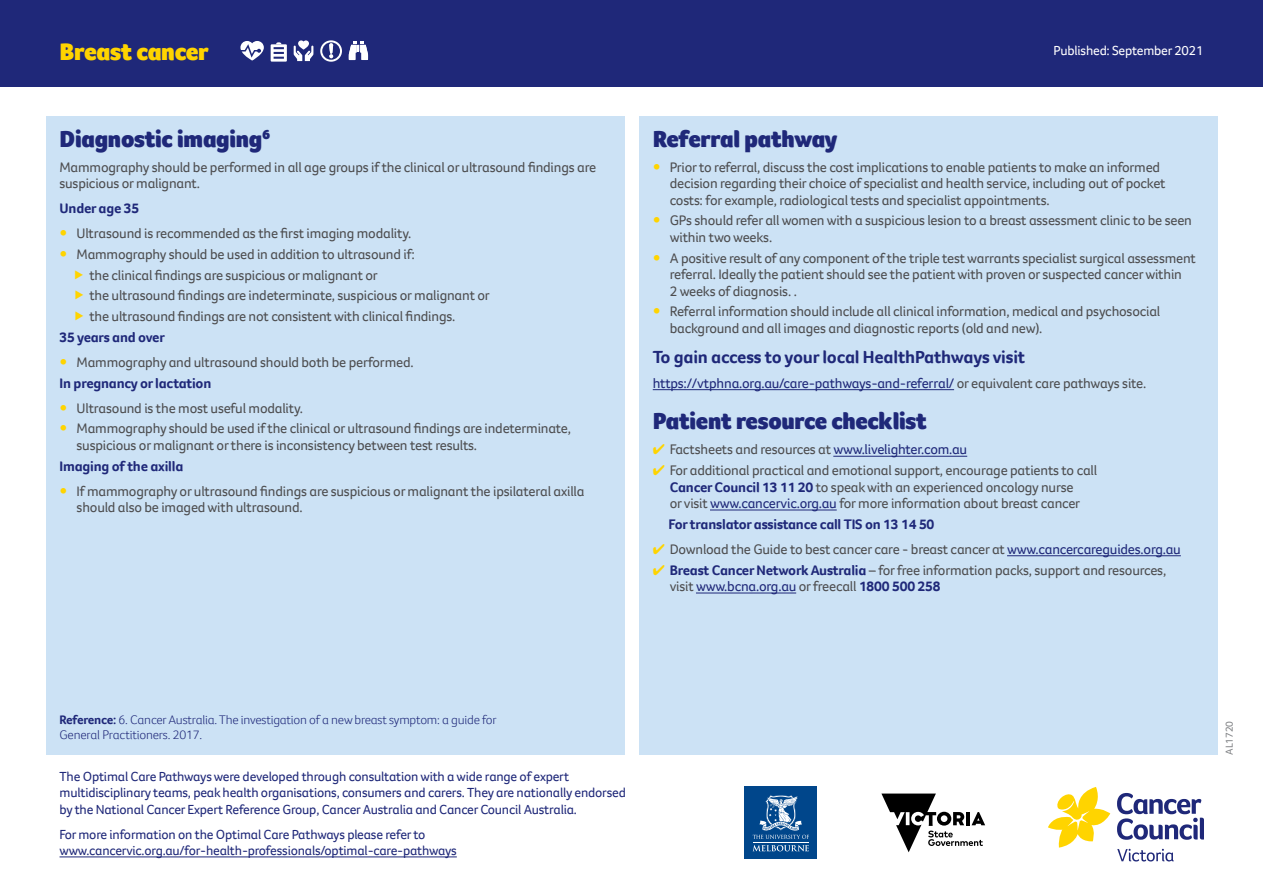
<style>
.page{position:relative;width:1263px;height:893px;background:#fff}
.page>*{position:absolute;margin:0;border:0;box-sizing:border-box;transform-origin:0 0}
.t1{font:900 24.75px "Foco CC";letter-spacing:-.01em;color:#ffd400}
.t2{font:900 24px "Foco CC";letter-spacing:-.01em;color:#1f2879}
.t3{font:700 18px "Foco CC";letter-spacing:-.01em;color:#1f2879}
.t4{font:14.25px/16.5px "Foco CC";letter-spacing:-.015em;color:#4d4d4f}
.t5{font:700 14.25px "Foco CC";letter-spacing:-.015em;color:#1f2879}
.t6{font:14.25px "Foco CC";letter-spacing:-.015em;color:#1f2879}
.t7{font:13.5px/16.5px "Foco CC";letter-spacing:-.015em;color:#1f2879}
.t8{font:13.5px "Foco CC";letter-spacing:-.015em;color:#fff}
.t9{font:300 12.75px/15px "Foco CC";letter-spacing:-.015em;color:#1f2879}
.t10{font:10.5px "Foco CC";letter-spacing:-.015em;color:#818386}
.s1{color:#4d4d4f}
.s2{color:#ffd400}
.s3{color:#1f2879}
.s4{font-weight:700;color:#1f2879}
.s5{font-weight:700}
</style>
<div class="page">
<div style="left:0;top:0;width:1263px;height:87px;background:#1f2879"></div>
<div style="left:46px;top:116px;width:579px;height:639px;background:#cce2f5"></div>
<div style="left:639px;top:116px;width:578px;height:639px;background:#cce2f5"></div>
<hr style="left:60px;top:856px;width:397px;height:1px;background:#1f2879">
<svg style="left:1048px;top:787px;width:62px;height:61px"></svg>
<svg style="left:1117px;top:793px;width:87px;height:47px"></svg>
<svg style="left:1117px;top:849px;width:57px;height:12px"></svg>
<hr style="left:653px;top:389px;width:301px;height:1px;background:#1f2879">
<hr style="left:833px;top:456px;width:134px;height:1px;background:#1f2879">
<hr style="left:710px;top:510px;width:127px;height:1px;background:#1f2879">
<hr style="left:1007px;top:555px;width:174px;height:1px;background:#1f2879">
<hr style="left:696px;top:593px;width:100px;height:1px;background:#1f2879">
<div style="left:745px;top:787px;width:72px;height:72px;background:#00468b"></div>
<hr style="left:753px;top:842px;width:56px;height:1px;background:#fff">
<svg style="left:753px;top:845px;width:56px;height:6px"></svg>
<svg style="left:753px;top:795px;width:56px;height:44px"></svg>
<svg style="left:881px;top:793px;width:104px;height:59px"></svg>
<svg style="left:349px;top:41px;width:19px;height:19px"></svg>
<svg style="left:320px;top:40px;width:22px;height:22px"></svg>
<svg style="left:240px;top:41px;width:24px;height:20px"></svg>
<svg style="left:271px;top:42px;width:16px;height:20px"></svg>
<svg style="left:294px;top:40px;width:19px;height:21px"></svg>
<h1 class="t1" style="left:60px;top:35px;width:151px">Breast cancer</h1>
<h2 class="t2" style="left:60px;top:123px;width:212px">Diagnostic imaging<sup>6</sup></h2>
<p class="t4" style="left:60px;top:158px;width:538px">Mammography should be performed in all age groups if the clinical or ultrasound findings are suspicious or malignant.</p>
<p class="t5" style="left:60px;top:199px;width:81px">Under age 35</p>
<p class="t4" style="left:77px;top:225px;width:336px">Ultrasound is recommended as the first imaging modality.</p>
<p class="t4" style="left:77px;top:246px;width:340px">Mammography should be used in addition to ultrasound if:</p>
<p class="t4" style="left:89px;top:266px;width:290px">the clinical findings are suspicious or malignant or</p>
<p class="t4" style="left:89px;top:287px;width:402px">the ultrasound findings are indeterminate, suspicious or malignant or</p>
<p class="t4" style="left:89px;top:308px;width:367px">the ultrasound findings are not consistent with clinical findings.</p>
<p class="t5" style="left:60px;top:328px;width:107px">35 years and over</p>
<p class="t4" style="left:77px;top:354px;width:338px">Mammography and ultrasound should both be performed.</p>
<p class="t5" style="left:60px;top:373px;width:153px">In pregnancy or lactation</p>
<p class="t4" style="left:77px;top:397px;width:496px;line-height:20.7px">Ultrasound is the most useful modality.<br>Mammography should be used if the clinical or ultrasound findings are indeterminate,</p>
<p class="t4" style="left:77px;top:437px;width:402px">suspicious or malignant or there is inconsistency between test results.</p>
<p class="t5" style="left:60px;top:456px;width:125px">Imaging of the axilla</p>
<p class="t4" style="left:77px;top:482px;width:509px">If mammography or ultrasound findings are suspicious or malignant the ipsilateral axilla should also be imaged with ultrasound.</p>
<p class="t8" style="left:1054px;top:42px;width:151px">Published: September 2021</p>
<h2 class="t2" style="left:653px;top:123px;width:186px">Referral pathway</h2>
<p class="t4" style="left:670px;top:158px;width:497px">Prior to referral, discuss the cost implications to enable patients to make an informed decision regarding their choice of specialist and health service, including out of pocket costs: for example, radiological tests and specialist appointments.</p>
<p class="t4" style="left:670px;top:212px;width:524px">GPs should refer all women with a suspicious lesion to a breast assessment clinic to be seen within two weeks.</p>
<p class="t4" style="left:670px;top:249px;width:528px">A positive result of any component of the triple test warrants specialist surgical assessment referral. Ideally the patient should see the patient with proven or suspected cancer within<br>2 weeks of diagnosis. .</p>
<p class="t4" style="left:670px;top:303px;width:492px">Referral information should include all clinical information, medical and psychosocial background and all images and diagnostic reports (old and new).</p>
<p class="t3" style="left:653px;top:345px;width:374px">To gain access to your local HealthPathways visit</p>
<p class="t6" style="left:653px;top:374px;width:495px">https://vtphna.org.au/care-pathways-and-referral/ <span class="s1">or equivalent care pathways site.</span></p>
<h2 class="t2" style="left:653px;top:405px;width:276px">Patient resource checklist</h2>
<p class="t4" style="left:653px;top:441px;width:316px"><span class="s2">✔</span> Factsheets and resources at <span class="s3">www.livelighter.com.au</span></p>
<p class="t4" style="left:653px;top:462px;width:446px;text-align:center"><span class="s2">✔</span> For additional practical and emotional support, encourage patients to call<br><span class="s4">Cancer Council 13 11 20</span> to speak with an experienced oncology nurse<br>or visit <span class="s3">www.cancervic.org.au</span> for more information about breast cancer</p>
<p class="t5" style="left:669px;top:515px;width:267px">For translator assistance call TIS on 13 14 50</p>
<p class="t4" style="left:653px;top:541px;width:530px"><span class="s2">✔</span> Download the Guide to best cancer care - breast cancer at <span class="s3">www.cancercareguides.org.au</span></p>
<p class="t4" style="left:670px;top:561px;width:498px;text-indent:-17px"><span class="s2">✔</span> <span class="s4">Breast Cancer Network Australia</span> – for free information packs, support and resources, visit <span class="s3">www.bcna.org.au</span> or freecall <span class="s4">1800 500 258</span></p>
<p class="t9" style="left:60px;top:712px;width:439px"><span class="s5">Reference:</span> 6. Cancer Australia. The investigation of a new breast symptom: a guide for<br>General Practitioners. 2017.</p>
<p class="t7" style="left:60px;top:768px;width:568px">The Optimal Care Pathways were developed through consultation with a wide range of expert multidisciplinary teams, peak health organisations, consumers and carers. They are nationally endorsed by the National Cancer Expert Reference Group, Cancer Australia and Cancer Council Australia.</p>
<p class="t7" style="left:60px;top:826px;width:399px">For more information on the Optimal Care Pathways please refer to www.cancervic.org.au/for-health-professionals/optimal-care-pathways</p>
<p class="t10" style="left:1222px;top:755px;width:35px;rotate:-90deg">AL1720</p>
</div>
